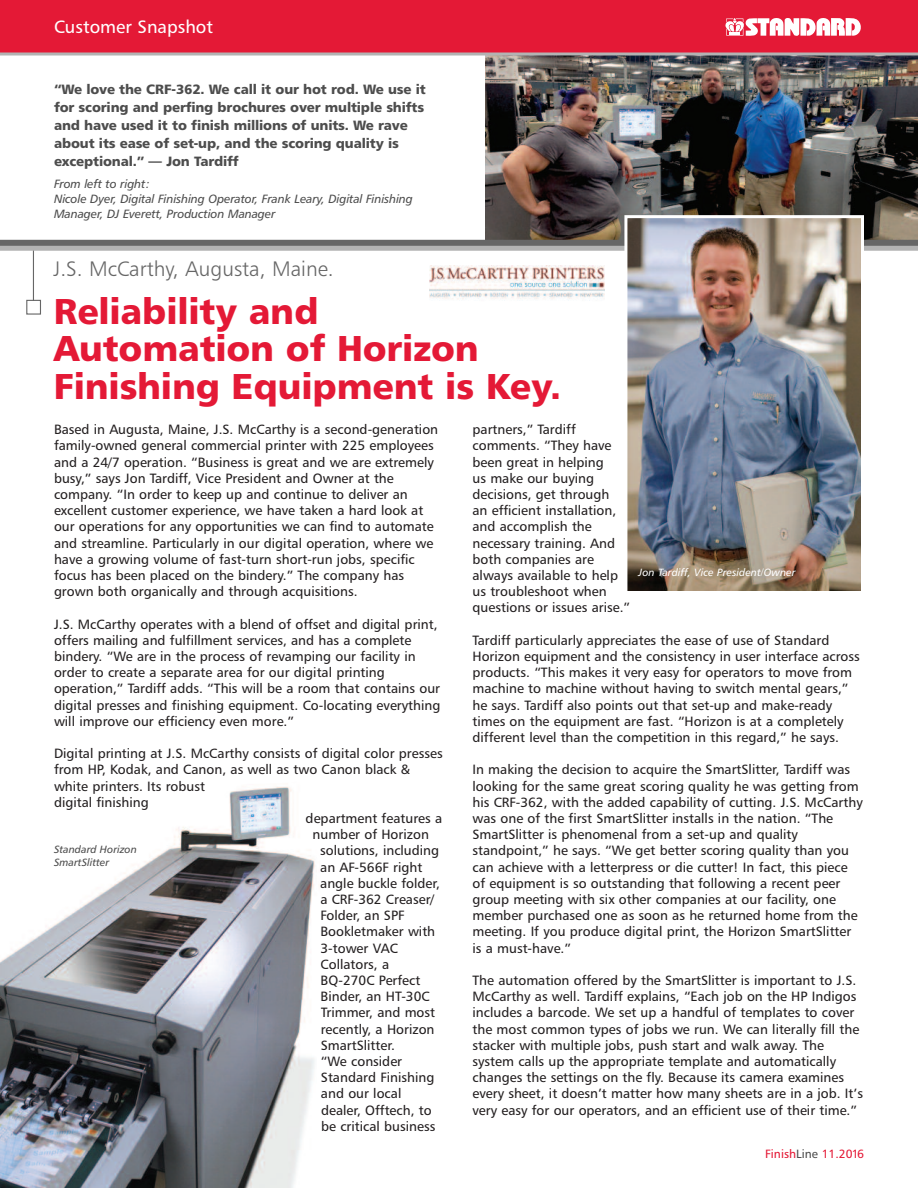
<style>
.page{position:relative;width:918px;height:1188px;background:#fff}
.page>*{position:absolute;margin:0;border:0;box-sizing:border-box;transform-origin:0 0}
.t1{font:36px/37.5px "Humanist 777 BT Black B";letter-spacing:-.005em;color:#e41936}
.t2{font:21px "Humanist 777 BT Light B";color:#666}
.t3{font:18px "Humanist 777 BT Roman B";color:#fff}
.t4{font:13.5px/16.2px "Humanist 777 BT Roman B";color:#231f20}
.t5{font:13.5px/18px "Humanist 777 BT Black B";letter-spacing:-.01em;color:#4d4d4d}
.t6{font:12px/15px "Humanist 777 BT Italic B";letter-spacing:-.01em;color:#4d4d4d}
.t7{font:12px "Humanist 777 BT Roman B";color:#e41936}
.t8{font:10.5px "Humanist 777 BT Italic B";color:#fff}
.t9{font:10.5px/12.6px "Humanist 777 BT Italic B";color:#4d4d4d}
.s1{font-family:"Humanist 777 BT Light B";font-size:24px;color:#e41936}
.s2{color:#4d4d4d}
</style>
<div class="page">
<img style="left:0;top:787px;width:315px;height:401px">
<img style="left:486px;top:56px;width:431px;height:184px">
<hr style="left:33px;top:245px;width:1px;height:57px;background:#666">
<div style="left:0;top:245px;width:918px;height:6px;background:#b3b3b3"></div>
<div style="left:0;top:240px;width:918px;height:6px;background:#666"></div>
<div style="left:0;top:0;width:918px;height:54px;background:#e41936"></div>
<img style="left:917px;top:56px;width:1px;height:195px">
<svg style="left:0;top:52px;width:918px;height:4px;background:#b79ea2"></svg>
<div style="left:26px;top:300px;width:15px;height:15px;border:1px solid #666"></div>
<img style="left:628px;top:219px;width:232px;height:371px">
<div style="left:624px;top:215px;width:240px;height:379px;border:3px solid #fff"></div>
<img style="left:429px;top:266px;width:176px;height:35px">
<svg style="left:725px;top:18px;width:136px;height:18px;background:#f7bec6"></svg>
<h3 class="t3" style="left:54px;top:16px;width:172px">Customer Snapshot <span class="s1">I</span></h3>
<p class="t5" style="left:54px;top:80px;width:373px">“We love the CRF-362. We call it our hot rod. We use it for scoring and perfing brochures over multiple shifts and have used it to finish millions of units. We rave about its ease of set-up, and the scoring quality is exceptional.” — Jon Tardiff</p>
<p class="t6" style="left:54px;top:177px;width:360px">From left to right:<br>Nicole Dyer, Digital Finishing Operator, Frank Leary, Digital Finishing<br>Manager, DJ Everett, Production Manager</p>
<h2 class="t2" style="left:54px;top:257px;width:282px">J.S. McCarthy, Augusta, Maine.</h2>
<h1 class="t1" style="left:54px;top:293px;width:509px">Reliability and<br>Automation of Horizon<br>Finishing Equipment is Key.</h1>
<p class="t4" style="left:472px;top:421px;width:159px">partners,” Tardiff comments. “They have been great in helping<br>us make our buying decisions, get through<br>an efficient installation, and accomplish the necessary training. And both companies are always available to help us troubleshoot when questions or issues arise.”</p>
<p class="t4" style="left:472px;top:632px;width:389px">Tardiff particularly appreciates the ease of use of Standard Horizon equipment and the consistency in user interface across products. “This makes it very easy for operators to move from machine to machine without having to switch mental gears,” he says. Tardiff also points out that set-up and make-ready times on the equipment are fast. “Horizon is at a completely different level than the competition in this regard,” he says.</p>
<p class="t4" style="left:472px;top:762px;width:392px">In making the decision to acquire the SmartSlitter, Tardiff was looking for the same great scoring quality he was getting from his CRF-362, with the added capability of cutting. J.S. McCarthy was one of the first SmartSlitter installs in the nation. “The SmartSlitter is phenomenal from a set-up and quality standpoint,” he says. “We get better scoring quality than you can achieve with a letterpress or die cutter! In fact, this piece of equipment is so outstanding that following a recent peer group meeting with six other companies at our facility, one member purchased one as soon as he returned home from the meeting. If you produce digital print, the Horizon SmartSlitter is a must-have.”</p>
<p class="t4" style="left:472px;top:972px;width:392px">The automation offered by the SmartSlitter is important to J.S.<br>McCarthy as well. Tardiff explains, “Each job on the HP Indigos includes a barcode. We set up a handful of templates to cover the most common types of jobs we run. We can literally fill the stacker with multiple jobs, push start and walk away. The system calls up the appropriate template and automatically changes the settings on the fly. Because its camera examines every sheet, it doesn’t matter how many sheets are in a job. It’s very easy for our operators, and an efficient use of their time.”</p>
<p class="t4" style="left:54px;top:421px;width:386px">Based in Augusta, Maine, J.S. McCarthy is a second-generation family-owned general commercial printer with 225 employees and a 24/7 operation. “Business is great and we are extremely busy,” says Jon Tardiff, Vice President and Owner at the company. “In order to keep up and continue to deliver an excellent customer experience, we have taken a hard look at our operations for any opportunities we can find to automate and streamline. Particularly in our digital operation, where we have a growing volume of fast-turn short-run jobs, specific focus has been placed on the bindery.” The company has grown both organically and through acquisitions.</p>
<p class="t4" style="left:54px;top:616px;width:388px">J.S. McCarthy operates with a blend of offset and digital print, offers mailing and fulfillment services, and has a complete bindery. “We are in the process of revamping our facility in order to create a separate area for our digital printing operation,” Tardiff adds. “This will be a room that contains our digital presses and finishing equipment. Co-locating everything will improve our efficiency even more.”</p>
<p class="t4" style="left:54px;top:745px;width:390px">Digital printing at J.S. McCarthy consists of digital color presses</p>
<p class="t4" style="left:54px;top:762px;width:358px">from HP, Kodak, and Canon, as well as two Canon black &amp;</p>
<p class="t4" style="left:54px;top:778px;width:153px">white printers. Its robust</p>
<p class="t4" style="left:54px;top:794px;width:96px">digital finishing</p>
<p class="t4" style="left:306px;top:810px;width:138px">department features a</p>
<p class="t4" style="left:313px;top:826px;width:118px">number of Horizon</p>
<p class="t4" style="left:320px;top:843px;width:121px">solutions, including</p>
<p class="t4" style="left:320px;top:859px;width:104px">an AF-566F right</p>
<p class="t4" style="left:320px;top:875px;width:121px">angle buckle folder,</p>
<p class="t4" style="left:320px;top:891px;width:116px">a CRF-362 Creaser/</p>
<p class="t4" style="left:320px;top:907px;width:86px">Folder, an SPF</p>
<p class="t4" style="left:320px;top:924px;width:116px">Bookletmaker with</p>
<p class="t4" style="left:321px;top:940px;width:79px">3-tower VAC</p>
<p class="t4" style="left:321px;top:956px;width:70px">Collators, a</p>
<p class="t4" style="left:321px;top:972px;width:101px">BQ-270C Perfect</p>
<p class="t4" style="left:321px;top:988px;width:111px">Binder, an HT-30C</p>
<p class="t4" style="left:321px;top:1005px;width:116px">Trimmer, and most</p>
<p class="t4" style="left:321px;top:1021px;width:115px">recently, a Horizon</p>
<p class="t4" style="left:321px;top:1037px;width:76px">SmartSlitter.</p>
<p class="t4" style="left:321px;top:1053px;width:83px">“We consider</p>
<p class="t4" style="left:321px;top:1069px;width:115px">Standard Finishing</p>
<p class="t4" style="left:321px;top:1086px;width:82px">and our local</p>
<p class="t4" style="left:321px;top:1102px;width:112px">dealer, Offtech, to</p>
<p class="t4" style="left:321px;top:1118px;width:116px">be critical business</p>
<p class="t8" style="left:639px;top:567px;width:158px">Jon Tardiff, Vice President/Owner</p>
<p class="t9" style="left:54px;top:843px;width:84px">Standard Horizon<br>SmartSlitter</p>
<p class="t7" style="left:765px;top:1147px;width:100px">Finish<span class="s2">Line</span> 11.2016</p>
</div>
